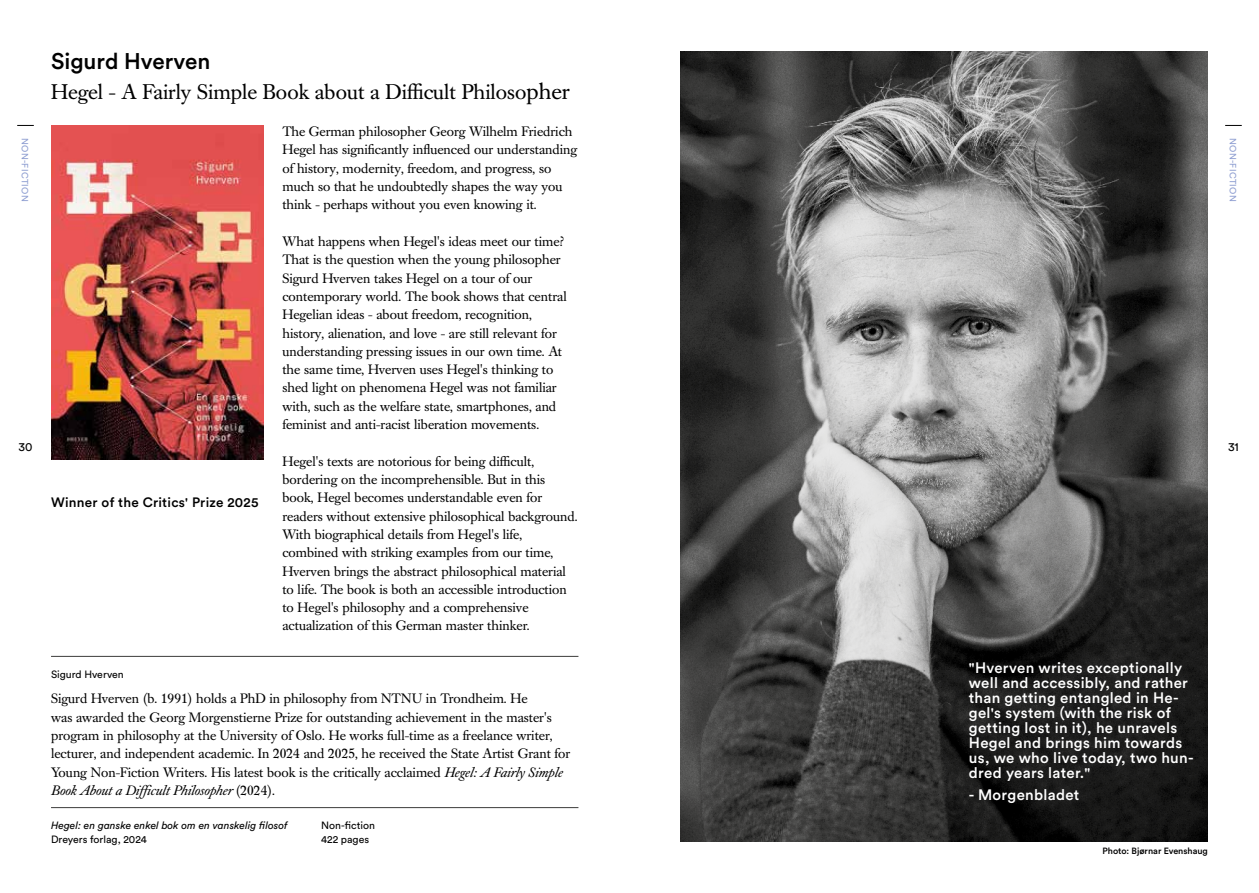
<style>
.page{position:relative;width:1259px;height:893px;background:#fff}
.page>*{position:absolute;margin:0;border:0;box-sizing:border-box;transform-origin:0 0}
.t1{font:500 22.5px "Circular Std";color:#000}
.t2{font:21px "Caslon Book BE";color:#000}
.t3{font:500 15px/15px "Circular Std";letter-spacing:.02em;color:#fff}
.t4{font:13.5px/18.3px "Caslon Book BE";color:#000}
.t5{font:500 13.5px "Circular Std";letter-spacing:.02em;color:#000}
.t6{font:12px "Circular Std";color:#000}
.t7{font:10.5px/13.5px "Circular Std";color:#000}
.t8{font:italic 10.5px "Circular Std";color:#000}
.t9{font:9px "Circular Std";letter-spacing:.04em;color:#8e9ed1}
.t10{font:500 9px "Circular Std";color:#000}
.s1{font-size:22.5px}
.s2{font-style:italic}
</style>
<div class="page">
<svg style="left:17px;top:125px;width:17px;height:1px"></svg>
<svg style="left:1225px;top:125px;width:16px;height:1px"></svg>
<img style="left:51px;top:126px;width:212px;height:333px">
<hr style="left:51px;top:807px;width:527px;height:1px;background:#3c3c3b">
<hr style="left:51px;top:656px;width:527px;height:1px;background:#3c3c3b">
<img style="left:680px;top:51px;width:528px;height:791px">
<h1 class="t1" style="left:51px;top:47px;width:161px">Sigurd Hverven</h1>
<h2 class="t2" style="left:51px;top:80px;width:520px">Hegel - A Fairly Simple Book about a Difficult Philoso<span class="s1">pher</span></h2>
<p class="t4" style="left:282px;top:123px;width:291px">The German philosopher Georg Wilhelm Friedrich</p>
<p class="t9" style="left:30px;top:138px;width:65px;rotate:90deg">NON-FICTION</p>
<p class="t9" style="left:1238px;top:138px;width:65px;rotate:90deg">NON-FICTION</p>
<p class="t4" style="left:282px;top:141px;width:296px">Hegel has significantly influenced our understanding of history, modernity, freedom, and progress, so much so that he undoubtedly shapes the way you think - perhaps without you even knowing it.</p>
<p class="t4" style="left:282px;top:233px;width:286px">What happens when Hegel's ideas meet our time?<br>That is the question when the young philosopher Sigurd Hverven takes Hegel on a tour of our contemporary world. The book shows that central Hegelian ideas - about freedom, recognition, history, alienation, and love - are still relevant for understanding pressing issues in our own time. At the same time, Hverven uses Hegel's thinking to shed light on phenomena Hegel was not familiar with, such as the welfare state, smartphones, and feminist and anti-racist liberation movements.</p>
<p class="t4" style="left:282px;top:452px;width:297px">Hegel's texts are notorious for being difficult, bordering on the incomprehensible. But in this book, Hegel becomes understandable even for readers without extensive philosophical background.<br>With biographical details from Hegel's life, combined with striking examples from our time, Hverven brings the abstract philosophical material to life. The book is both an accessible introduction to Hegel's philosophy and a comprehensive actualization of this German master thinker.</p>
<p class="t6" style="left:19px;top:440px;width:16px">30</p>
<p class="t6" style="left:1228px;top:440px;width:12px">31</p>
<p class="t5" style="left:51px;top:494px;width:209px">Winner of the Critics' Prize 2025</p>
<p class="t7" style="left:51px;top:668px;width:74px">Sigurd Hverven</p>
<p class="t3" style="left:969px;top:660px;width:226px">"Hverven writes exceptionally well and accessibly, and rather than getting entangled in He&shy;gel's system (with the risk of getting lost in it), he unravels<br>Hegel and brings him towards us, we who live today, two hun&shy;dred years later."</p>
<p class="t3" style="left:969px;top:787px;width:112px">- Morgenbladet</p>
<p class="t4" style="left:51px;top:690px;width:521px">Sigurd Hverven (b. 1991) holds a PhD in philosophy from NTNU in Trondheim. He<br>was awarded the Georg Morgenstierne Prize for outstanding achievement in the master's program in philosophy at the University of Oslo. He works full-time as a freelance writer, lecturer, and independent academic. In 2024 and 2025, he received the State Artist Grant for Young Non-Fiction Writers. His latest book is the critically acclaimed <span class="s2">Hegel: A Fairly Simple Book About a Difficult Philosopher</span> (2024).</p>
<p class="t8" style="left:51px;top:819px;width:238px">Hegel: en ganske enkel bok om en vanskelig filosof</p>
<p class="t7" style="left:51px;top:832px;width:97px">Dreyers forlag, 2024</p>
<p class="t7" style="left:321px;top:819px;width:55px">Non-fiction<br>422 pages</p>
<p class="t10" style="left:1102px;top:845px;width:107px">Photo: Bjørnar Evenshaug</p>
</div>
